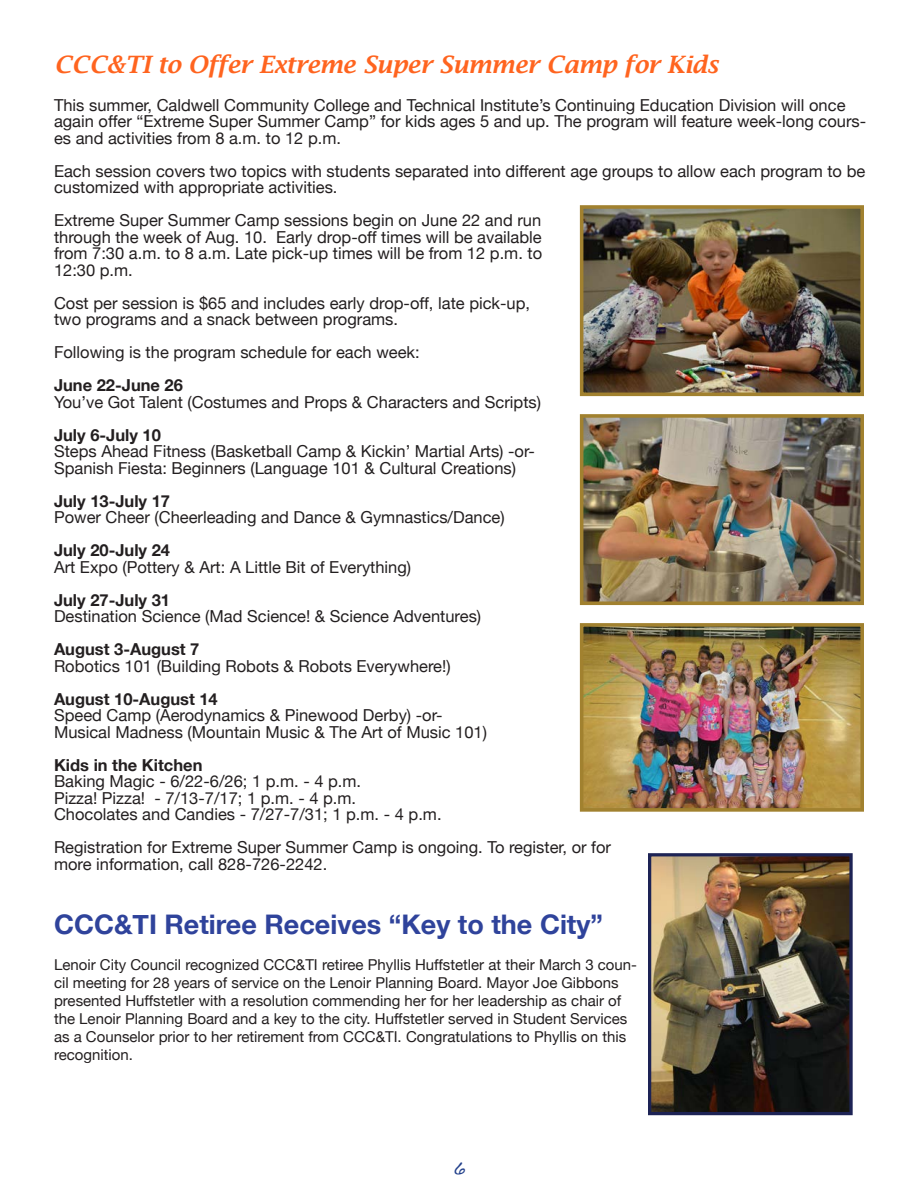
<style>
.page{position:relative;width:918px;height:1188px;background:#fff}
.page>*{position:absolute;margin:0;border:0;box-sizing:border-box;transform-origin:0 0}
.t1{font:700 27px "Helvetica Neue";color:#2f439b}
.t2{font:italic 600 24px "Lucida Bright";letter-spacing:-.01em;color:#ff641f}
.t3{font:21px "Handwriting Dakota";color:#22408b}
.t4{font:16.5px/16.5px "Helvetica Neue";color:#231f20}
.t5{font:700 16.5px "Helvetica Neue";color:#231f20}
.t6{font:15px/18px "Helvetica Neue";color:#231f20}
</style>
<div class="page">
<img style="left:585px;top:210px;width:274px;height:181px">
<div style="left:580px;top:205px;width:284px;height:191px;border:4px solid #a1812f"></div>
<img style="left:585px;top:419px;width:274px;height:181px">
<div style="left:580px;top:414px;width:284px;height:191px;border:4px solid #a1812f"></div>
<img style="left:585px;top:628px;width:274px;height:179px">
<div style="left:580px;top:623px;width:284px;height:189px;border:4px solid #a1812f"></div>
<img style="left:652px;top:857px;width:197px;height:254px">
<div style="left:648px;top:853px;width:205px;height:262px;border:3px solid #1d2355"></div>
<p class="t2" style="left:54px;top:50px;width:666px">CCC&amp;TI to Offer Extreme Super Summer Camp for Kids</p>
<p class="t4" style="left:54px;top:96px;width:814px">This summer, Caldwell Community College and Technical Institute’s Continuing Education Division will once again offer “Extreme Super Summer Camp” for kids ages 5 and up. The program will feature week-long cours&shy;es and activities from 8 a.m. to 12 p.m.</p>
<p class="t4" style="left:54px;top:162px;width:813px">Each session covers two topics with students separated into different age groups to allow each program to be customized with appropriate activities.</p>
<p class="t4" style="left:54px;top:212px;width:490px;text-align:justify">Extreme Super Summer Camp sessions begin on June 22 and run through the week of Aug. 10. Early drop-off times will be available from 7:30 a.m. to 8 a.m. Late pick-up times will be from 12 p.m. to 12:30 p.m.</p>
<p class="t4" style="left:54px;top:294px;width:478px">Cost per session is $65 and includes early drop-off, late pick-up, two programs and a snack between programs.</p>
<p class="t4" style="left:54px;top:344px;width:367px">Following is the program schedule for each week:</p>
<p class="t5" style="left:54px;top:375px;width:131px">June 22-June 26</p>
<p class="t4" style="left:54px;top:393px;width:489px">You’ve Got Talent (Costumes and Props &amp; Characters and Scripts)</p>
<p class="t5" style="left:54px;top:425px;width:108px">July 6-July 10</p>
<p class="t4" style="left:54px;top:443px;width:483px">Steps Ahead Fitness (Basketball Camp &amp; Kickin’ Martial Arts) -or-</p>
<p class="t4" style="left:54px;top:459px;width:464px">Spanish Fiesta: Beginners (Language 101 &amp; Cultural Creations)</p>
<p class="t5" style="left:54px;top:491px;width:118px">July 13-July 17</p>
<p class="t4" style="left:54px;top:509px;width:452px">Power Cheer (Cheerleading and Dance &amp; Gymnastics/Dance)</p>
<p class="t5" style="left:54px;top:540px;width:118px">July 20-July 24</p>
<p class="t4" style="left:54px;top:558px;width:359px">Art Expo (Pottery &amp; Art: A Little Bit of Everything)</p>
<p class="t5" style="left:54px;top:590px;width:118px">July 27-July 31</p>
<p class="t4" style="left:54px;top:608px;width:429px">Destination Science (Mad Science! &amp; Science Adventures)</p>
<p class="t5" style="left:54px;top:639px;width:147px">August 3-August 7</p>
<p class="t4" style="left:54px;top:657px;width:398px">Robotics 101 (Building Robots &amp; Robots Everywhere!)</p>
<p class="t5" style="left:54px;top:689px;width:165px">August 10-August 14</p>
<p class="t4" style="left:54px;top:707px;width:390px">Speed Camp (Aerodynamics &amp; Pinewood Derby) -or-</p>
<p class="t4" style="left:54px;top:723px;width:435px">Musical Madness (Mountain Music &amp; The Art of Music 101)</p>
<p class="t5" style="left:54px;top:755px;width:150px">Kids in the Kitchen</p>
<p class="t4" style="left:54px;top:773px;width:309px">Baking Magic - 6/22-6/26; 1 p.m. - 4 p.m.</p>
<p class="t4" style="left:54px;top:789px;width:304px">Pizza! Pizza! - 7/13-7/17; 1 p.m. - 4 p.m.</p>
<p class="t4" style="left:54px;top:806px;width:389px">Chocolates and Candies - 7/27-7/31; 1 p.m. - 4 p.m.</p>
<p class="t4" style="left:54px;top:839px;width:559px">Registration for Extreme Super Summer Camp is ongoing. To register, or for more information, call 828-726-2242.</p>
<p class="t1" style="left:54px;top:908px;width:550px">CCC&amp;TI Retiree Receives “Key to the City”</p>
<p class="t6" style="left:54px;top:956px;width:585px">Lenoir City Council recognized CCC&amp;TI retiree Phyllis Huffstetler at their March 3 coun&shy;cil meeting for 28 years of service on the Lenoir Planning Board. Mayor Joe Gibbons presented Huffstetler with a resolution commending her for her leadership as chair of the Lenoir Planning Board and a key to the city. Huffstetler served in Student Services as a Counselor prior to her retirement from CCC&amp;TI. Congratulations to Phyllis on this recognition.</p>
<p class="t3" style="left:453px;top:1152px;width:13px">6</p>
</div>
